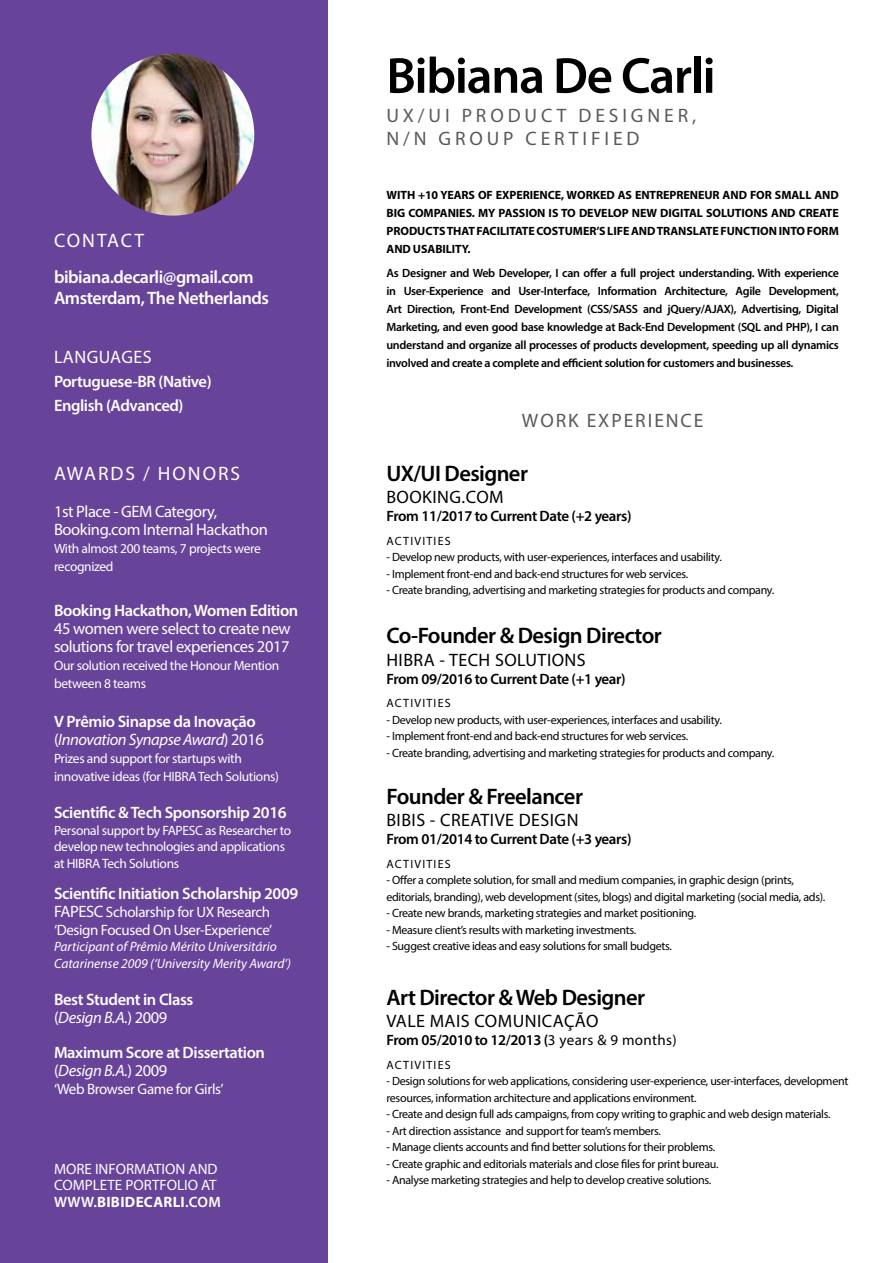
<style>
.page{position:relative;width:893px;height:1263px;background:#fff}
.page>*{position:absolute;margin:0;border:0;box-sizing:border-box;transform-origin:0 0}
.t1{font:600 51px "Myriad Pro";letter-spacing:-.025em;color:#000}
.t2{font:600 22.5px "Myriad Pro";letter-spacing:-.025em;color:#000}
.t3{font:19.5px/23.4px "Myriad Pro";letter-spacing:.2em;color:#58595b}
.t4{font:19.5px "Myriad Pro";letter-spacing:.1em;color:#fff}
.t5{font:19.5px "Myriad Pro";letter-spacing:.1em;color:#58595b}
.t6{font:18px "Myriad Pro";letter-spacing:.025em;color:#000}
.t7{font:600 18px/21.6px "Myriad Pro";letter-spacing:-.025em;color:#fff}
.t8{font:18px "Myriad Pro";letter-spacing:.025em;color:#fff}
.t9{font:600 16.5px/18px "Myriad Pro";letter-spacing:-.025em;color:#fff}
.t10{font:16.5px/18px "Myriad Pro";letter-spacing:-.025em;color:#fff}
.t11{font:600 15px "Myriad Pro";letter-spacing:-.025em;color:#000}
.t12{font:15px/18px "Myriad Pro";letter-spacing:-.025em;color:#fff}
.t13{font:15px/16.5px "Myriad Pro";color:#fff}
.t14{font:13.5px/18px "Myriad Pro";letter-spacing:-.025em;color:#fff}
.t15{font:italic 13.5px/16.5px "Myriad Pro";color:#fff}
.t16{font:12px/16.5px "Myriad Pro";letter-spacing:-.025em;color:#000}
.t17{font:600 12px/18px "Myriad Pro";letter-spacing:-.025em;color:#000;text-align:justify}
.t18{font:700 12px/18px "Myriad Pro";letter-spacing:-.005em;color:#000;text-align:justify}
.t19{font:12px "Myriad Pro";letter-spacing:.1em;color:#000}
.s1{font-weight:400}
.s2{font-weight:400;font-style:italic}
.s3{font-size:16.5px}
.s4{font-weight:600}
.s5{font-weight:700}
</style>
<div class="page">
<div style="left:0;top:0;width:328px;height:1263px;background:#68439a"></div>
<img style="left:91px;top:54px;width:163px;height:162px;border-radius:81px">
<h3 class="t4" style="left:54px;top:229px;width:92px">CONTACT</h3>
<h3 class="t7" style="left:54px;top:266px;width:217px">bibiana.decarli@gmail.com<br>Amsterdam, The Netherlands</h3>
<h3 class="t8" style="left:54px;top:345px;width:99px">LANGUAGES</h3>
<h3 class="t9" style="left:54px;top:369px;width:159px;line-height:24px">Portuguese-BR (Native)<br>English (Advanced)</h3>
<h3 class="t4" style="left:54px;top:461px;width:188px">AWARDS / HONORS</h3>
<h3 class="t10" style="left:54px;top:502px;width:215px">1st Place - GEM Category,<br>Booking.com Internal Hackathon</h3>
<p class="t14" style="left:54px;top:539px;width:208px">With almost 200 teams, 7 projects were recognized</p>
<h3 class="t9" style="left:54px;top:601px;width:246px">Booking Hackathon, Women Edition</h3>
<h3 class="t10" style="left:54px;top:619px;width:238px">45 women were select to create new solutions for travel experiences 2017</h3>
<p class="t14" style="left:54px;top:656px;width:227px">Our solution received the Honour Mention between 8 teams</p>
<h3 class="t9" style="left:54px;top:712px;width:211px">V Prêmio Sinapse da Inovação <span class="s1">(</span><span class="s2">Innovation Synapse Award</span><span class="s1">) 2016</span></h3>
<p class="t14" style="left:54px;top:749px;width:226px">Prizes and support for startups with innovative ideas (for HIBRA Tech Solutions)</p>
<h3 class="t9" style="left:54px;top:803px;width:234px">Scientific &amp; Tech Sponsorship 2016</h3>
<p class="t14" style="left:54px;top:822px;width:239px;line-height:16.5px">Personal support by FAPESC as Researcher to develop new technologies and applications at HIBRA Tech Solutions</p>
<h3 class="t9" style="left:54px;top:884px;width:246px">Scientific Initiation Scholarship 2009</h3>
<p class="t12" style="left:54px;top:902px;width:220px"><span class="s3">FAPESC</span> Scholarship for UX Research ‘Design Focused On User-Experience’</p>
<p class="t15" style="left:54px;top:938px;width:239px">Participant of Prêmio Mérito Universitário<br>Catarinense 2009 (‘University Merity Award’)</p>
<h3 class="t9" style="left:54px;top:990px;width:141px">Best Student in Class <span class="s1">(</span><span class="s2">Design B.A.</span><span class="s1">) 2009</span></h3>
<h3 class="t9" style="left:54px;top:1043px;width:212px">Maximum Score at Dissertation <span class="s1">(</span><span class="s2">Design B.A.</span><span class="s1">) 2009</span></h3>
<p class="t12" style="left:54px;top:1080px;width:171px">‘Web Browser Game for Girls’</p>
<p class="t13" style="left:54px;top:1160px;width:168px">MORE INFORMATION AND<br>COMPLETE PORTFOLIO AT<br><span class="s4">WWW.</span><span class="s5">BIBIDECARLI</span><span class="s4">.COM</span></p>
<h1 class="t1" style="left:386px;top:43px;width:331px">Bibiana De Carli</h1>
<h3 class="t3" style="left:386px;top:103px;width:311px">UX/UI PRODUCT DESIGNER,<br>N/N GROUP CERTIFIED</h3>
<p class="t18" style="left:387px;top:186px;width:454px">WITH +10 YEARS OF EXPERIENCE, WORKED AS ENTREPRENEUR AND FOR SMALL AND BIG COMPANIES. MY PASSION IS TO DEVELOP NEW DIGITAL SOLUTIONS AND CREATE PRODUCTS THAT FACILITATE COSTUMER’S LIFE AND TRANSLATE FUNCTION INTO FORM AND USABILITY.</p>
<p class="t17" style="left:386px;top:263px;width:454px">As Designer and Web Developer, I can offer a full project understanding. With experience in User-Experience and User-Interface, Information Architecture, Agile Development, Art Direction, Front-End Development (CSS/SASS and jQuery/AJAX), Advertising, Digital Marketing, and even good base knowledge at Back-End Development (SQL and PHP), I can understand and organize all processes of products development, speeding up all dynamics involved and create a complete and efficient solution for customers and businesses.</p>
<h3 class="t5" style="left:522px;top:408px;width:183px">WORK EXPERIENCE</h3>
<h2 class="t2" style="left:386px;top:459px;width:143px">UX/UI Designer</h2>
<h3 class="t6" style="left:386px;top:486px;width:119px">BOOKING.COM</h3>
<p class="t11" style="left:386px;top:507px;width:247px">From 11/2017 to Current Date (+2 years)</p>
<p class="t19" style="left:386px;top:533px;width:66px">ACTIVITIES</p>
<p class="t16" style="left:386px;top:549px;width:337px">- Develop new products, with user-experiences, interfaces and usability.</p>
<p class="t16" style="left:386px;top:565px;width:303px">- Implement front-end and back-end structures for web services.</p>
<p class="t16" style="left:386px;top:582px;width:389px">- Create branding, advertising and marketing strategies for products and company.</p>
<h2 class="t2" style="left:386px;top:621px;width:277px">Co-Founder &amp; Design Director</h2>
<h3 class="t6" style="left:386px;top:648px;width:201px">HIBRA - TECH SOLUTIONS</h3>
<p class="t11" style="left:386px;top:669px;width:241px">From 09/2016 to Current Date (+1 year)</p>
<p class="t19" style="left:386px;top:696px;width:66px">ACTIVITIES</p>
<p class="t16" style="left:386px;top:711px;width:337px">- Develop new products, with user-experiences, interfaces and usability.</p>
<p class="t16" style="left:386px;top:727px;width:303px">- Implement front-end and back-end structures for web services.</p>
<p class="t16" style="left:386px;top:744px;width:389px">- Create branding, advertising and marketing strategies for products and company.</p>
<h2 class="t2" style="left:386px;top:782px;width:198px">Founder &amp; Freelancer</h2>
<h3 class="t6" style="left:386px;top:809px;width:194px">BIBIS - CREATIVE DESIGN</h3>
<p class="t11" style="left:386px;top:830px;width:247px">From 01/2014 to Current Date (+3 years)</p>
<p class="t19" style="left:386px;top:856px;width:66px">ACTIVITIES</p>
<p class="t16" style="left:386px;top:872px;width:440px">- Offer a complete solution, for small and medium companies, in graphic design (prints, editorials, branding), web development (sites, blogs) and digital marketing (social media, ads).</p>
<p class="t16" style="left:386px;top:905px;width:311px">- Create new brands, marketing strategies and market positioning.</p>
<p class="t16" style="left:386px;top:921px;width:251px">- Measure client’s results with marketing investments.</p>
<p class="t16" style="left:386px;top:938px;width:287px">- Suggest creative ideas and easy solutions for small budgets.</p>
<h2 class="t2" style="left:386px;top:983px;width:260px">Art Director &amp; Web Designer</h2>
<h3 class="t6" style="left:386px;top:1010px;width:214px">VALE MAIS COMUNICAÇÃO</h3>
<p class="t11" style="left:386px;top:1031px;width:292px">From 05/2010 to 12/2013 (<span class="s1">3 years &amp; 9 months)</span></p>
<p class="t19" style="left:386px;top:1057px;width:66px">ACTIVITIES</p>
<p class="t16" style="left:386px;top:1073px;width:463px">- Design solutions for web applications, considering user-experience, user-interfaces, development resources, information architecture and applications environment.</p>
<p class="t16" style="left:386px;top:1106px;width:446px">- Create and design full ads campaigns, from copy writing to graphic and web design materials.</p>
<p class="t16" style="left:386px;top:1122px;width:276px">- Art direction assistance and support for team’s members.</p>
<p class="t16" style="left:386px;top:1139px;width:330px">- Manage clients accounts and find better solutions for their problems.</p>
<p class="t16" style="left:386px;top:1155px;width:334px">- Create graphic and editorials materials and close files for print bureau.</p>
<p class="t16" style="left:386px;top:1172px;width:326px">- Analyse marketing strategies and help to develop creative solutions.</p>
</div>
